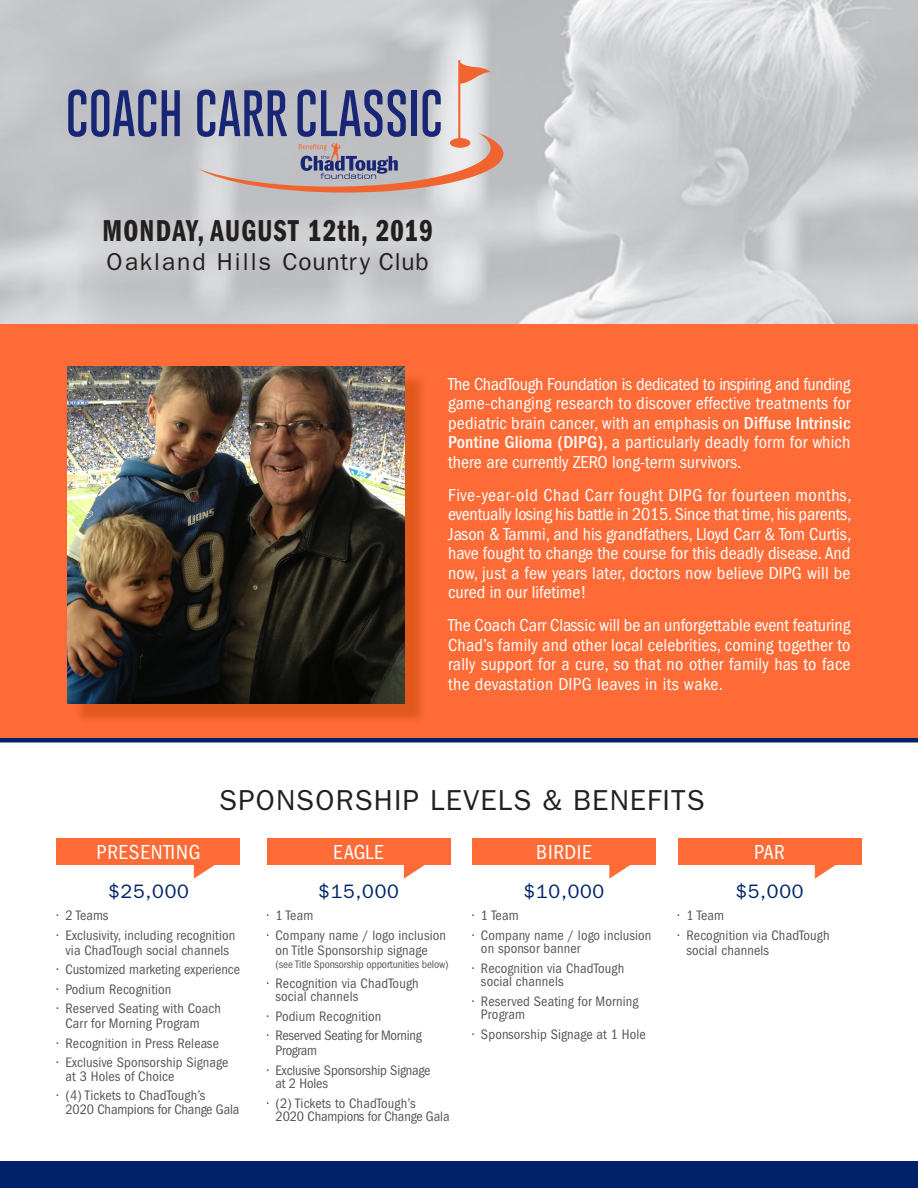
<style>
.page{position:relative;width:918px;height:1188px;background:#fff}
.page>*{position:absolute;margin:0;border:0;box-sizing:border-box;transform-origin:0 0}
.t1{font:31.35px "Franklin Gothic Demi Cmpr";letter-spacing:.04em;color:#231f20}
.t2{font:28.95px "Franklin Gothic";letter-spacing:.04em;color:#231f20}
.t3{font:24.45px "Franklin Gothic";letter-spacing:.08em;color:#231f20}
.t4{font:condensed 21px "Franklin Gothic LT Pro";letter-spacing:.04em;color:#fff}
.t5{font:19.5px "Franklin Gothic";letter-spacing:.04em;color:#00226b}
.t6{font:condensed 18px/19.5px "Franklin Gothic LT Pro";letter-spacing:.01em;color:#fff;text-align:justify}
.t7{font:condensed 14.25px/13.5px "Franklin Gothic LT Pro";letter-spacing:.01em;color:#57585a}
.t8{font:condensed 14.25px/13.5px "Franklin Gothic LT Pro";letter-spacing:-.01em;color:#57585a}
.t9{font:condensed 14.25px/15px "Franklin Gothic LT Pro";letter-spacing:-.02em;color:#57585a}
.t10{font:condensed 11.25px "Franklin Gothic LT Pro";letter-spacing:-.01em;color:#57585a}
.s1{font-weight:500}
</style>
<div class="page">
<img style="left:0;top:0;width:918px;height:324px">
<div style="left:0;top:324px;width:918px;height:418px;background:#ff6b36"></div>
<div style="left:74px;top:372px;width:353px;height:354px;background:#c14600;opacity:.5"></div>
<img style="left:68px;top:366px;width:337px;height:338px">
<svg style="left:68px;top:90px;width:88px;height:47px;background:#70769d"></svg>
<svg style="left:162px;top:90px;width:18px;height:46px"></svg>
<svg style="left:197px;top:60px;width:306px;height:133px;background:#b1aab4"></svg>
<div style="left:450px;top:138px;width:20px;height:10px;background:#f2642f;border-radius:50%"></div>
<div style="left:57px;top:838px;width:183px;height:27px;background:#ff6b36"></div>
<svg style="left:194px;top:865px;width:21px;height:14px"></svg>
<div style="left:267px;top:838px;width:183px;height:27px;background:#ff6b36"></div>
<svg style="left:404px;top:865px;width:21px;height:14px"></svg>
<div style="left:472px;top:838px;width:184px;height:27px;background:#ff6b36"></div>
<svg style="left:609px;top:865px;width:21px;height:14px"></svg>
<div style="left:678px;top:838px;width:183px;height:27px;background:#ff6b36"></div>
<svg style="left:815px;top:865px;width:21px;height:14px"></svg>
<div style="left:0;top:1161px;width:918px;height:27px;background:#00226b"></div>
<hr style="left:0;top:738px;width:918px;height:4px;background:#00226b">
<p class="t1" style="left:102px;top:213px;width:332px">MONDAY, AUGUST 12th, 2019</p>
<p class="t3" style="left:107px;top:248px;width:324px">Oakland Hills Country Club</p>
<p class="t6" style="left:448px;top:374px;width:404px">The ChadTough Foundation is dedicated to inspiring and funding game-changing research to discover effective treatments for pediatric brain cancer, with an emphasis on <span class="s1">Diffuse Intrinsic Pontine Glioma (DIPG)</span>, a particularly deadly form for which there are currently ZERO long-term survivors.</p>
<p class="t6" style="left:448px;top:485px;width:405px">Five-year-old Chad Carr fought DIPG for fourteen months, eventually losing his battle in 2015. Since that time, his parents, Jason &amp; Tammi, and his grandfathers, Lloyd Carr &amp; Tom Curtis, have fought to change the course for this deadly disease. And now, just a few years later, doctors now believe DIPG will be cured in our lifetime!</p>
<p class="t6" style="left:448px;top:616px;width:404px">The Coach Carr Classic will be an unforgettable event featuring Chad’s family and other local celebrities, coming together to rally support for a cure, so that no other family has to face the devastation DIPG leaves in its wake.</p>
<p class="t2" style="left:219px;top:784px;width:487px">SPONSORSHIP LEVELS &amp; BENEFITS</p>
<p class="t4" style="left:97px;top:840px;width:105px">PRESENTING</p>
<p class="t5" style="left:108px;top:880px;width:82px">$25,000</p>
<p class="t7" style="left:57px;top:909px;width:53px">• 2 Teams</p>
<p class="t7" style="left:57px;top:928px;width:180px;line-height:15px;text-align:center">• Exclusivity, including recognition via ChadTough social channels</p>
<p class="t7" style="left:57px;top:963px;width:185px">• Customized marketing experience</p>
<p class="t7" style="left:57px;top:983px;width:116px">• Podium Recognition</p>
<p class="t7" style="left:66px;top:1001px;width:157px;line-height:15px;text-indent:-9px">• Reserved Seating with Coach<br>Carr for Morning Program</p>
<p class="t7" style="left:57px;top:1037px;width:164px">• Recognition in Press Release</p>
<p class="t7" style="left:66px;top:1056px;width:164px;text-indent:-9px">• Exclusive Sponsorship Signage at 3 Holes of Choice</p>
<p class="t8" style="left:66px;top:1089px;width:176px;text-indent:-9px">• (4) Tickets to ChadTough’s<br>2020 Champions for Change Gala</p>
<p class="t4" style="left:333px;top:840px;width:52px">EAGLE</p>
<p class="t5" style="left:318px;top:880px;width:82px">$15,000</p>
<p class="t7" style="left:267px;top:909px;width:48px">• 1 Team</p>
<p class="t7" style="left:276px;top:928px;width:172px;line-height:15px;text-indent:-9px">• Company name / logo inclusion on Title Sponsorship signage</p>
<p class="t10" style="left:276px;top:958px;width:175px">(see Title Sponsorship opportunities below)</p>
<p class="t7" style="left:276px;top:977px;width:145px;text-indent:-9px">• Recognition via ChadTough social channels</p>
<p class="t7" style="left:267px;top:1010px;width:116px">• Podium Recognition</p>
<p class="t9" style="left:276px;top:1028px;width:148px;text-indent:-9px">• Reserved Seating for Morning<br>Program</p>
<p class="t8" style="left:276px;top:1064px;width:156px;text-indent:-9px">• Exclusive Sponsorship Signage at 2 Holes</p>
<p class="t8" style="left:276px;top:1097px;width:176px;text-indent:-9px">• (2) Tickets to ChadTough’s<br>2020 Champions for Change Gala</p>
<p class="t4" style="left:536px;top:840px;width:57px">BIRDIE</p>
<p class="t5" style="left:524px;top:880px;width:82px">$10,000</p>
<p class="t7" style="left:472px;top:909px;width:48px">• 1 Team</p>
<p class="t7" style="left:481px;top:929px;width:172px;text-indent:-9px">• Company name / logo inclusion on sponsor banner</p>
<p class="t7" style="left:481px;top:962px;width:145px;text-indent:-9px">• Recognition via ChadTough social channels</p>
<p class="t7" style="left:481px;top:995px;width:159px;text-indent:-9px">• Reserved Seating for Morning<br>Program</p>
<p class="t7" style="left:472px;top:1028px;width:175px">• Sponsorship Signage at 1 Hole</p>
<p class="t4" style="left:754px;top:840px;width:32px">PAR</p>
<p class="t5" style="left:735px;top:880px;width:70px">$5,000</p>
<p class="t7" style="left:678px;top:909px;width:48px">• 1 Team</p>
<p class="t7" style="left:686px;top:928px;width:145px;line-height:15px;text-indent:-9px">• Recognition via ChadTough social channels</p>
</div>
